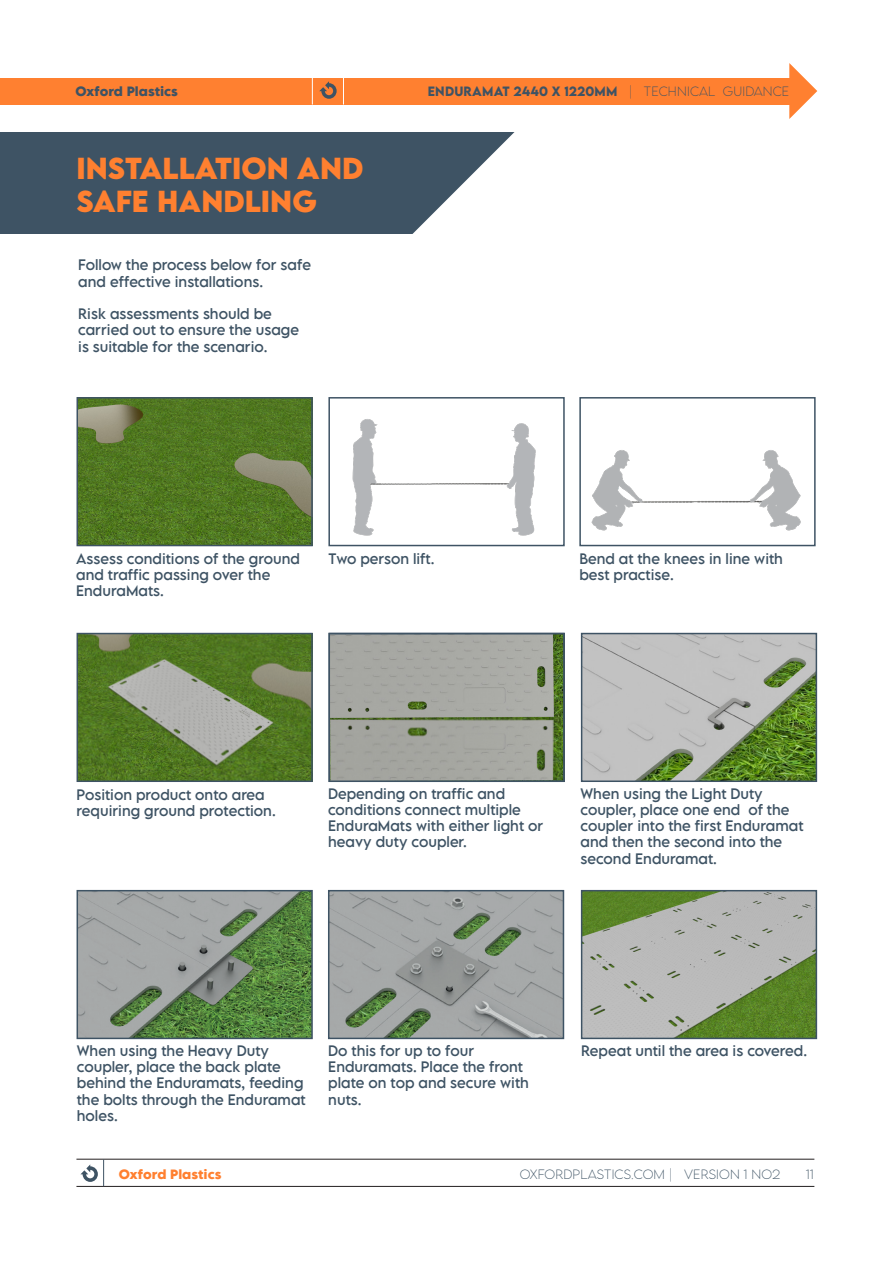
<style>
.page{position:relative;width:893px;height:1263px;background:#fff}
.page>*{position:absolute;margin:0;border:0;box-sizing:border-box;transform-origin:0 0}
.t1{font:700 27px/32.4px "LEMONMILK Pro";color:#ff8030}
.t2{font:13.5px/16.2px "LEMONMILK Pro";color:#3e5364}
.t3{font:600 12px "LEMONMILK Pro";letter-spacing:.015em;color:#3e5364}
.t4{font:200 12px "LEMONMILK Pro";letter-spacing:.015em;color:#3e5364}
.t5{font:700 12px "LEMONMILK Pro";color:#3e5364}
.t6{font:700 12px "LEMONMILK Pro";color:#ff8030}
.s1{font-weight:200}
</style>
<div class="page">
<svg style="left:76px;top:405px;width:311px;height:635px"></svg>
<div style="left:0;top:132px;width:653px;height:102px;background:#3e5364"></div>
<svg style="left:380px;top:132px;width:347px;height:485px"></svg>
<div style="left:0;top:78px;width:789px;height:27px;background:#ff8030"></div>
<svg style="left:789px;top:63px;width:28px;height:56px"></svg>
<svg style="left:312px;top:78px;width:1px;height:27px"></svg>
<svg style="left:343px;top:78px;width:1px;height:27px"></svg>
<svg style="left:319px;top:81px;width:18px;height:18px"></svg>
<hr style="left:76px;top:1159px;width:738px;height:1px;background:#231f20">
<hr style="left:76px;top:1186px;width:738px;height:1px;background:#231f20">
<svg style="left:80px;top:1159px;width:24px;height:27px"></svg>
<img style="left:331px;top:636px;width:231px;height:143px">
<img style="left:331px;top:717px;width:230px;height:62px">
<img style="left:80px;top:400px;width:230px;height:143px">
<div style="left:77px;top:397px;width:236px;height:149px;border:2px solid #3e5364"></div>
<img style="left:80px;top:636px;width:230px;height:143px">
<div style="left:77px;top:633px;width:236px;height:149px;border:2px solid #3e5364"></div>
<div style="left:328px;top:633px;width:237px;height:149px;border:2px solid #3e5364"></div>
<img style="left:334px;top:400px;width:217px;height:143px">
<div style="left:328px;top:397px;width:237px;height:149px;border:2px solid #3e5364"></div>
<img style="left:582px;top:400px;width:219px;height:143px">
<div style="left:579px;top:397px;width:237px;height:149px;border:2px solid #3e5364"></div>
<img style="left:80px;top:893px;width:230px;height:143px">
<div style="left:77px;top:890px;width:236px;height:149px;border:2px solid #3e5364"></div>
<img style="left:331px;top:893px;width:230px;height:143px">
<div style="left:328px;top:890px;width:236px;height:149px;border:2px solid #3e5364"></div>
<img style="left:584px;top:893px;width:230px;height:143px">
<div style="left:581px;top:890px;width:236px;height:149px;border:2px solid #3e5364"></div>
<img style="left:584px;top:636px;width:230px;height:143px">
<div style="left:581px;top:633px;width:236px;height:149px;border:2px solid #3e5364"></div>
<p class="t5" style="left:75px;top:84px;width:104px">Oxford Plastics</p>
<p class="t1" style="left:77px;top:153px;width:288px">INSTALLATION AND<br>SAFE HANDLING</p>
<p class="t2" style="left:78px;top:257px;width:234px">Follow the process below for safe and effective installations.</p>
<p class="t2" style="left:78px;top:306px;width:222px">Risk assessments should be carried out to ensure the usage is suitable for the scenario.</p>
<p class="t3" style="left:428px;top:84px;width:363px">ENDURAMAT 2440 X 1220MM <span class="s1">| TECHNICAL GUIDANCE</span></p>
<p class="t2" style="left:76px;top:551px;width:225px">Assess conditions of the ground and traffic passing over the<br>EnduraMats.</p>
<p class="t2" style="left:328px;top:551px;width:108px">Two person lift.</p>
<p class="t2" style="left:579px;top:551px;width:205px">Bend at the knees in line with best practise.</p>
<p class="t2" style="left:77px;top:786px;width:201px">Position product onto area requiring ground protection.</p>
<p class="t2" style="left:328px;top:785px;width:217px">Depending on traffic and conditions connect multiple<br>EnduraMats with either light or heavy duty coupler.</p>
<p class="t2" style="left:580px;top:785px;width:225px">When using the Light Duty coupler, place one end of the coupler into the first Enduramat and then the second into the second Enduramat.</p>
<p class="t2" style="left:77px;top:1043px;width:230px">When using the Heavy Duty coupler, place the back plate behind the Enduramats, feeding the bolts through the Enduramat holes.</p>
<p class="t2" style="left:328px;top:1043px;width:202px">Do this for up to four<br>Enduramats. Place the front plate on top and secure with nuts.</p>
<p class="t2" style="left:581px;top:1043px;width:227px">Repeat until the area is covered.</p>
<p class="t6" style="left:119px;top:1166px;width:104px">Oxford Plastics</p>
<p class="t4" style="left:520px;top:1166px;width:262px">OXFORDPLASTICS.COM | VERSION 1 NO2</p>
<p class="t4" style="left:806px;top:1166px;width:10px">11</p>
</div>
